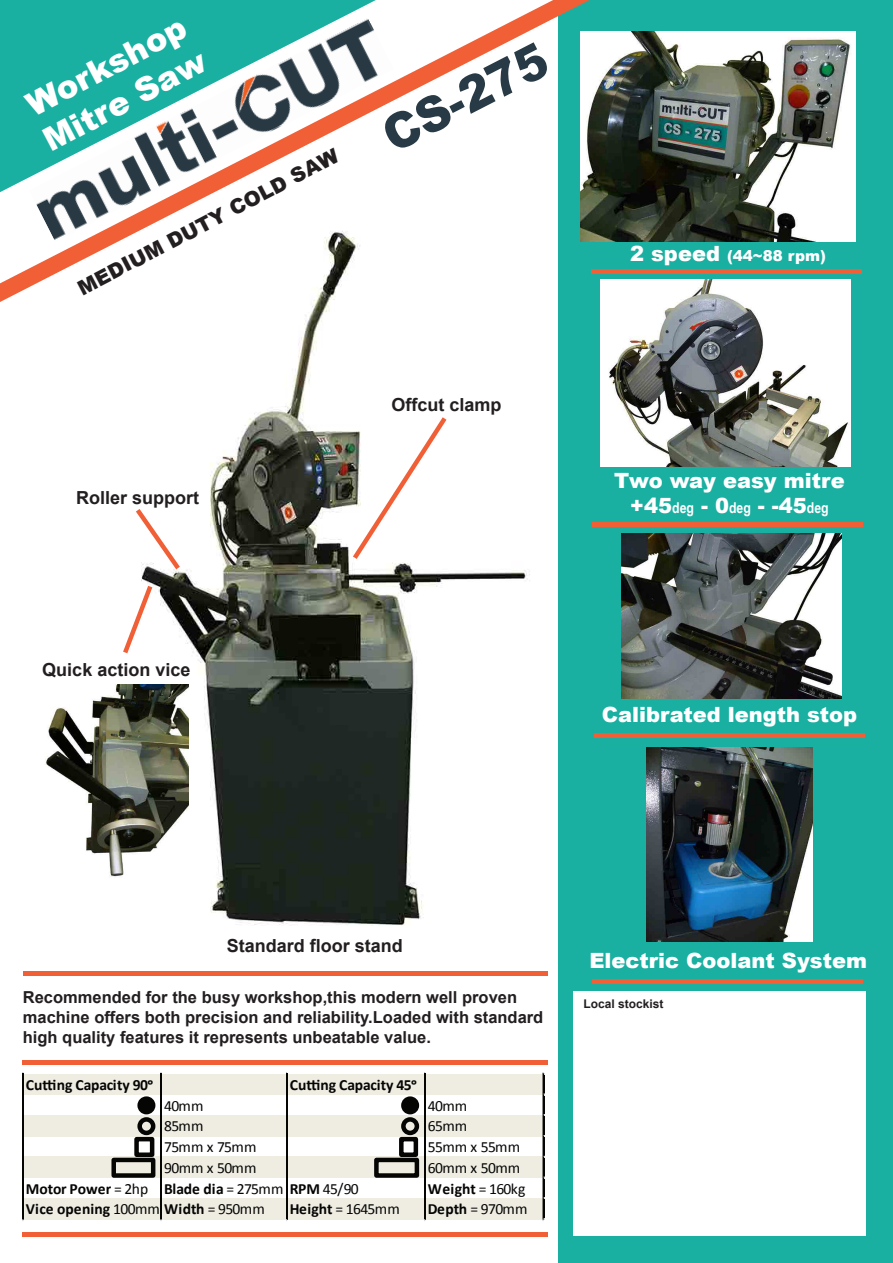
<style>
.page{position:relative;width:893px;height:1263px;background:#fff}
.page>*{position:absolute;margin:0;border:0;box-sizing:border-box;transform-origin:0 0}
.t1{font:900 48.9px "Arial";color:#283a46;scale:.95 1}
.t2{font:900 32.55px/39px "Arial";color:#fff}
.t3{font:900 21px/25.2px "Arial";color:#fff;text-align:center}
.t4{font:900 20.4px "Arial";color:#231f20}
.t5{font:700 18px "Arial";color:#231f20}
.t6{font:700 16.5px/19.8px "Arial";color:#231f20}
.t7{font:700 15.6px "Calibri";letter-spacing:-.005em;color:#050504}
.t8{font:15.6px "Calibri";letter-spacing:-.04em;color:#050504}
.t9{font:900 15px "Arial";color:#fff}
.t10{font:700 12px "Arial";color:#231f20}
.s1{font-size:21px}
.s2{font-family:"Arial Narrow";font-weight:700;font-size:15px}
.s3{font-weight:400}
.s4{font-weight:700}
</style>
<div class="page">
<img style="left:127px;top:302px;width:403px;height:624px">
<div style="left:558px;top:0;width:335px;height:1263px;background:#19afa1"></div>
<svg style="left:0;top:1px;width:590px;height:301px"></svg>
<img style="left:29px;top:18px;width:365px;height:223px">
<svg style="left:0;top:1px;width:376px;height:191px"></svg>
<hr style="left:0;top:0;width:715px;height:1px;background:#5d5d5d">
<img style="left:646px;top:747px;width:167px;height:195px">
<div style="left:590px;top:269px;width:271px;height:5px;background:#f15f36"></div>
<hr style="left:593px;top:980px;width:270px;height:4px;background:#f15f36">
<hr style="left:592px;top:523px;width:271px;height:4px;background:#f15f36">
<div style="left:593px;top:733px;width:271px;height:5px;background:#f15f36"></div>
<svg style="left:123px;top:586px;width:29px;height:67px"></svg>
<svg style="left:136px;top:509px;width:44px;height:60px"></svg>
<svg style="left:353px;top:417px;width:93px;height:142px"></svg>
<div style="left:22px;top:1232px;width:526px;height:5px;background:#f15f36"></div>
<hr style="left:22px;top:1061px;width:526px;height:4px;background:#f15f36">
<div style="left:23px;top:971px;width:524px;height:5px;background:#f15f36"></div>
<div style="left:573px;top:992px;width:293px;height:244px;background:#fff"></div>
<img style="left:45px;top:684px;width:143px;height:198px">
<img style="left:600px;top:279px;width:250px;height:187px">
<img style="left:580px;top:31px;width:275px;height:210px">
<img style="left:621px;top:533px;width:220px;height:166px">
<div style="left:24px;top:1074px;width:520px;height:21px;background:#efede2"></div>
<div style="left:24px;top:1115px;width:520px;height:21px;background:#efede2"></div>
<div style="left:24px;top:1156px;width:520px;height:22px;background:#efede2"></div>
<div style="left:24px;top:1198px;width:520px;height:22px;background:#efede2"></div>
<hr style="left:23px;top:1073px;width:1px;height:147px;background:#050504">
<hr style="left:161px;top:1073px;width:1px;height:147px;background:#050504">
<hr style="left:286px;top:1073px;width:1px;height:147px;background:#050504">
<hr style="left:287px;top:1073px;width:1px;height:147px;background:#050504">
<hr style="left:424px;top:1073px;width:1px;height:147px;background:#050504">
<hr style="left:425px;top:1073px;width:1px;height:147px;background:#050504">
<hr style="left:543px;top:1073px;width:1px;height:147px;background:#050504">
<div style="left:140px;top:1099px;width:13px;height:13px;background:#050504;border-radius:50%"></div>
<div style="left:137px;top:1096px;width:18px;height:18px;border:4px solid #050504;border-radius:50%"></div>
<div style="left:137px;top:1117px;width:18px;height:18px;border:4px solid #050504;border-radius:50%"></div>
<div style="left:134px;top:1137px;width:20px;height:20px;border:4px solid #050504"></div>
<div style="left:111px;top:1158px;width:44px;height:20px;border:4px solid #050504"></div>
<div style="left:403px;top:1099px;width:14px;height:13px;background:#050504;border-radius:50%"></div>
<div style="left:401px;top:1096px;width:18px;height:18px;border:4px solid #050504;border-radius:50%"></div>
<div style="left:401px;top:1117px;width:18px;height:18px;border:4px solid #050504;border-radius:50%"></div>
<div style="left:399px;top:1137px;width:19px;height:20px;border:4px solid #050504"></div>
<div style="left:374px;top:1158px;width:45px;height:20px;border:4px solid #050504"></div>
<h2 class="t2" style="left:17px;top:90px;width:181px;rotate:-28deg">Workshop<br>Mitre Saw</h2>
<p class="t4" style="left:73px;top:277px;width:293px;rotate:-28deg">MEDIUM DUTY COLD SAW</p>
<h1 class="t1" style="left:370px;top:106px;width:189px;rotate:-27deg">CS-275</h1>
<p class="t5" style="left:76px;top:485px;width:125px">Roller support</p>
<p class="t5" style="left:391px;top:392px;width:112px">Offcut clamp</p>
<p class="t9" style="left:630px;top:245px;width:197px"><span class="s1">2 speed</span> (44~88 rpm)</p>
<p class="t3" style="left:614px;top:467px;width:232px">Two way easy mitre +45<span class="s2">deg</span> - 0<span class="s2">deg</span> - -45<span class="s2">deg</span></p>
<p class="t5" style="left:42px;top:658px;width:150px">Quick action vice</p>
<p class="t3" style="left:602px;top:701px;width:257px">Calibrated length stop</p>
<p class="t5" style="left:227px;top:934px;width:178px">Standard floor stand</p>
<p class="t3" style="left:589px;top:947px;width:279px">Electric Coolant System</p>
<p class="t6" style="left:23px;top:988px;width:522px">Recommended for the busy workshop,this modern well proven machine offers both precision and reliability.Loaded with standard high quality features it represents unbeatable value.</p>
<p class="t10" style="left:584px;top:996px;width:82px">Local stockist</p>
<p class="t7" style="left:26px;top:1075px;width:129px">Cutting Capacity 90ᵒ</p>
<p class="t7" style="left:290px;top:1075px;width:129px">Cutting Capacity 45ᵒ</p>
<p class="t8" style="left:164px;top:1095px;width:41px">40mm</p>
<p class="t8" style="left:428px;top:1095px;width:41px">40mm</p>
<p class="t8" style="left:164px;top:1116px;width:41px">85mm</p>
<p class="t8" style="left:428px;top:1116px;width:41px">65mm</p>
<p class="t8" style="left:164px;top:1137px;width:94px">75mm x 75mm</p>
<p class="t8" style="left:428px;top:1137px;width:94px">55mm x 55mm</p>
<p class="t8" style="left:164px;top:1158px;width:94px">90mm x 50mm</p>
<p class="t8" style="left:428px;top:1158px;width:94px">60mm x 50mm</p>
<p class="t7" style="left:26px;top:1178px;width:334px">Motor Power <span class="s3">= 2hp</span> Blade dia <span class="s3">= 275mm</span> RPM <span class="s3">45/90</span></p>
<p class="t7" style="left:428px;top:1178px;width:99px">Weight <span class="s3">= 160kg</span></p>
<p class="t7" style="left:26px;top:1199px;width:240px">Vice opening <span class="s3">100mm</span> Width <span class="s3">= 950mm</span></p>
<p class="t8" style="left:290px;top:1199px;width:112px"><span class="s4">Height</span> = 1645mm</p>
<p class="t8" style="left:428px;top:1199px;width:101px"><span class="s4">Depth</span> = 970mm</p>
</div>
